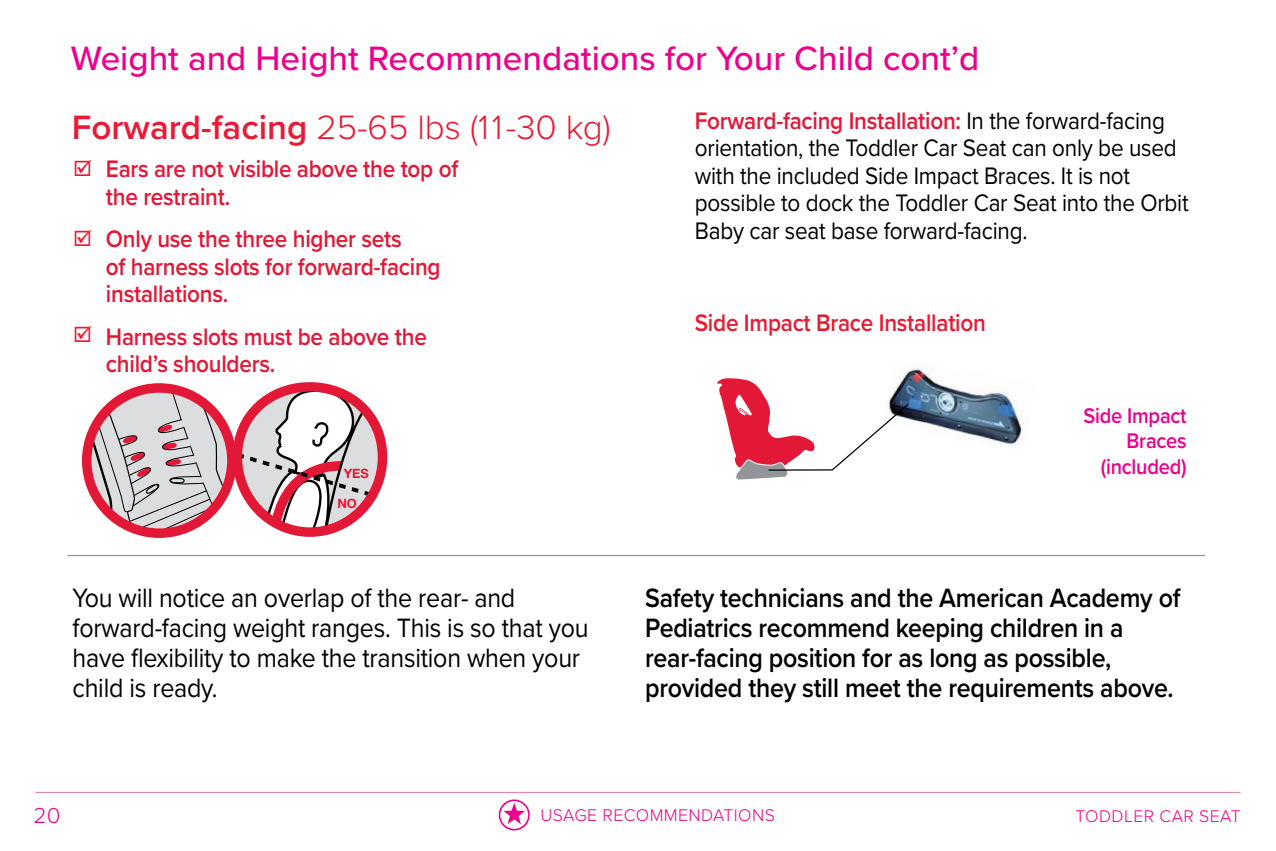
<style>
.page{position:relative;width:1276px;height:851px;background:#fff}
.page>*{position:absolute;margin:0;border:0;box-sizing:border-box;transform-origin:0 0}
.t1{font:500 35px "Proxima Nova";color:#ec008c}
.t2{font:300 35px "Proxima Nova";color:#ea1934}
.t3{font:600 27.5px/30px "Proxima Nova";letter-spacing:-.01em;color:#000;scale:.91 1}
.t4{font:27.5px/30px "Proxima Nova";letter-spacing:-.01em;color:#000;scale:.91 1}
.t5{font:24.75px/27.5px "Proxima Nova";letter-spacing:-.01em;color:#000;scale:.91 1}
.t6{font:600 24.75px/27.5px "Proxima Nova";letter-spacing:-.01em;color:#e31736;scale:.91 1}
.t7{font:600 24.75px "Proxima Nova";letter-spacing:-.01em;color:#ea1934;scale:.91 1}
.t8{font:300 22.5px "Proxima Nova";color:#ec008c}
.t9{font:600 22px/25px "Proxima Nova";letter-spacing:-.01em;color:#ec008c;text-align:right;scale:.91 1}
.t10{font:300 17.5px "Proxima Nova";letter-spacing:.025em;color:#ec008c}
.t11{font:700 12.75px "Helvetica Neue LT Std";color:#e31736}
.s1{font-weight:600}
.s2{font-weight:600;color:#e31736}
</style>
<div class="page">
<svg style="left:499px;top:799px;width:31px;height:31px"></svg>
<hr style="left:35px;top:791px;width:1205px;height:2px;background:#da8ab4">
<svg style="left:86px;top:387px;width:146px;height:146px"></svg>
<div style="left:82px;top:383px;width:155px;height:155px;border:9px solid #e31736;border-radius:50%"></div>
<svg style="left:240px;top:388px;width:131px;height:149px"></svg>
<div style="left:233px;top:382px;width:154px;height:154px;border:9px solid #e31736;border-radius:50%"></div>
<img style="left:903px;top:369px;width:119px;height:76px">
<svg style="left:717px;top:378px;width:193px;height:102px"></svg>
<hr style="left:67px;top:554px;width:1138px;height:2px;background:#939598">
<h1 class="t1" style="left:71px;top:32px;width:910px">Weight and Height Recommendations for Your Child cont’d</h1>
<h1 class="t2" style="left:72px;top:101px;width:540px"><span class="s1">Forward-facing</span> 25-65 lbs (11-30 kg)</h1>
<p class="t5" style="left:695px;top:106px;width:544px"><span class="s2">Forward-facing Installation:</span> In the forward-facing orientation, the Toddler Car Seat can only be used with the included Side Impact Braces. It is not possible to dock the Toddler Car Seat into the Orbit Baby car seat base forward-facing.</p>
<p class="t6" style="left:106px;top:154px;width:389px">Ears are not visible above the top of the restraint.</p>
<p class="t6" style="left:106px;top:224px;width:369px">Only use the three higher sets<br>of harness slots for forward-facing installations.</p>
<p class="t6" style="left:106px;top:322px;width:354px">Harness slots must be above the child’s shoulders.</p>
<p class="t7" style="left:695px;top:304px;width:321px">Side Impact Brace Installation</p>
<p class="t11" style="left:344px;top:466px;width:27px">YES</p>
<p class="t11" style="left:337px;top:495px;width:21px">NO</p>
<p class="t9" style="left:1083px;top:403px;width:115px">Side Impact<br>Braces (included)</p>
<p class="t4" style="left:73px;top:581px;width:568px">You will notice an overlap of the rear- and forward-facing weight ranges. This is so that you have flexibility to make the transition when your child is ready.</p>
<p class="t3" style="left:645px;top:582px;width:590px">Safety technicians and the American Academy of Pediatrics recommend keeping children in a rear-facing position for as long as possible, provided they still meet the requirements above.</p>
<p class="t8" style="left:34px;top:798px;width:28px">20</p>
<p class="t10" style="left:540px;top:802px;width:236px">USAGE RECOMMENDATIONS</p>
<p class="t10" style="left:1075px;top:803px;width:167px">TODDLER CAR SEAT</p>
</div>
